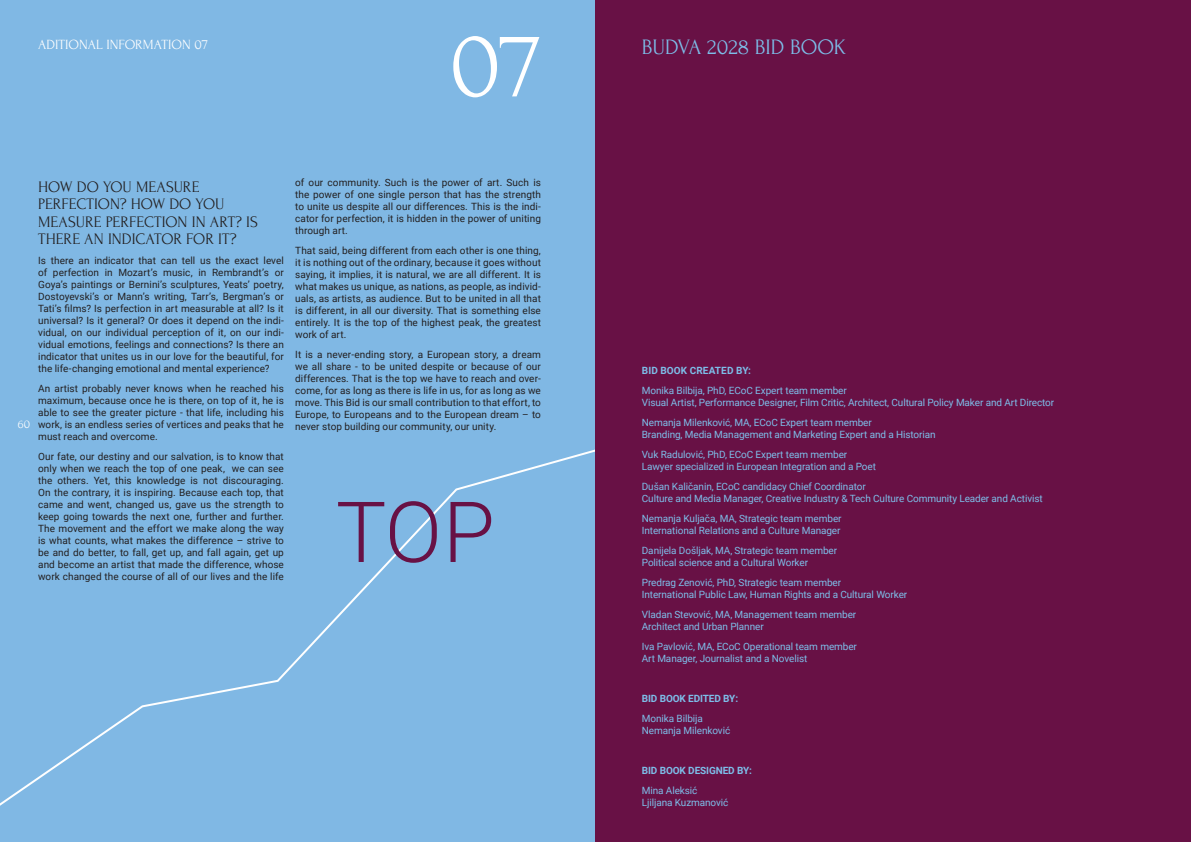
<style>
.page{position:relative;width:1191px;height:842px;background:#fff}
.page>*{position:absolute;margin:0;border:0;box-sizing:border-box;transform-origin:0 0}
.naslov_poglavlja{font:96.6px "Forum";color:#fff}
.fokus_2{font:300 84.4px "Roboto";color:#681145}
.naslov_poglavlja-2{font:22px "Forum";letter-spacing:-.01em;color:#7dbee9}
.pitanja_1{font:16px/17.3px "Forum";color:#231f20}
.naslov_poglavlja-3{font:14px "Forum";letter-spacing:-.005em;color:#fff}
.text{font:12px "Forum";color:#fff}
.text-2{font:10px/12px "Roboto";letter-spacing:.005em;color:#231f20;text-align:justify}
.text-3{font:10px/12px "Roboto";letter-spacing:-.01em;color:#7dbee9}
.text-4{font:700 10px "Roboto";letter-spacing:-.01em;color:#7dbee9}
.text-5{font:700 10px "Roboto";letter-spacing:.01em;color:#7dbee9}
</style>
<div class="page">
<div style="left:0;top:0;width:595px;height:842px;background:#80b8e4"></div>
<svg style="left:0;top:449px;width:595px;height:357px"></svg>
<div style="left:595px;top:0;width:596px;height:842px;background:#681145"></div>
<p class="naslov_poglavlja-3" style="left:38px;top:37px;width:171px">ADITIONAL INFORMATION 07</p>
<p class="naslov_poglavlja" style="left:450px;top:14px;width:93px">07</p>
<p class="text" style="left:18px;top:418px;width:14px">60</p>
<p class="pitanja_1" style="left:38px;top:178px;width:221px">HOW DO YOU MEASURE<br>PERFECTION? HOW DO YOU<br>MEASURE PERFECTION IN ART? IS<br>THERE AN INDICATOR FOR IT?</p>
<p class="text-2" style="left:38px;top:254px;width:247px">Is there an indicator that can tell us the exact level of perfection in Mozart’s music, in Rembrandt’s or Goya’s paintings or Bernini’s sculptures, Yeats’ poetry, Dostoyevski’s or Mann’s writing, Tarr’s, Bergman’s or Tati’s films? Is perfection in art measurable at all? Is it universal? Is it general? Or does it depend on the indi&shy;vidual, on our individual perception of it, on our indi&shy;vidual emotions, feelings and connections? Is there an indicator that unites us in our love for the beautiful, for the life-changing emotional and mental experience?</p>
<p class="text-2" style="left:38px;top:382px;width:247px">An artist probably never knows when he reached his maximum, because once he is there, on top of it, he is able to see the greater picture - that life, including his work, is an endless series of vertices and peaks that he must reach and overcome.</p>
<p class="text-2" style="left:38px;top:450px;width:247px">Our fate, our destiny and our salvation, is to know that only when we reach the top of one peak, we can see the others. Yet, this knowledge is not discouraging.<br>On the contrary, it is inspiring. Because each top, that came and went, changed us, gave us the strength to keep going towards the next one, further and further.<br>The movement and the effort we make along the way is what counts, what makes the difference – strive to be and do better, to fall, get up, and fall again, get up and become an artist that made the difference, whose work changed the course of all of our lives and the life</p>
<p class="text-2" style="left:295px;top:176px;width:247px">of our community. Such is the power of art. Such is the power of one single person that has the strength to unite us despite all our differences. This is the indi&shy;cator for perfection, it is hidden in the power of uniting through art.</p>
<p class="text-2" style="left:295px;top:244px;width:247px">That said, being different from each other is one thing, it is nothing out of the ordinary, because it goes without saying, it implies, it is natural, we are all different. It is what makes us unique, as nations, as people, as individ&shy;uals, as artists, as audience. But to be united in all that is different, in all our diversity. That is something else entirely. It is the top of the highest peak, the greatest work of art.</p>
<p class="text-2" style="left:295px;top:348px;width:247px">It is a never-ending story, a European story, a dream we all share - to be united despite or because of our differences. That is the top we have to reach and over&shy;come, for as long as there is life in us, for as long as we move. This Bid is our small contribution to that effort, to Europe, to Europeans and to the European dream – to never stop building our community, our unity.</p>
<p class="fokus_2" style="left:336px;top:473px;width:160px">TOP</p>
<p class="naslov_poglavlja-2" style="left:642px;top:36px;width:206px">BUDVA 2028 BID BOOK</p>
<p class="text-5" style="left:642px;top:364px;width:111px">BID BOOK CREATED BY:</p>
<p class="text-3" style="left:642px;top:384px;width:414px">Monika Bilbija, PhD, ECoC Expert team member<br>Visual Artist, Performance Designer, Film Critic, Architect, Cultural Policy Maker and Art Director</p>
<p class="text-3" style="left:642px;top:416px;width:295px">Nemanja Milenković, MA, ECoC Expert team member<br>Branding, Media Management and Marketing Expert and a Historian</p>
<p class="text-3" style="left:642px;top:448px;width:236px">Vuk Radulović, PhD, ECoC Expert team member<br>Lawyer specialized in European Integration and a Poet</p>
<p class="text-3" style="left:642px;top:480px;width:402px">Dušan Kaličanin, ECoC candidacy Chief Coordinator<br>Culture and Media Manager, Creative Industry &amp; Tech Culture Community Leader and Activist</p>
<p class="text-3" style="left:642px;top:512px;width:201px">Nemanja Kuljača, MA, Strategic team member<br>International Relations and a Culture Manager</p>
<p class="text-3" style="left:642px;top:544px;width:197px">Danijela Došljak, MA, Strategic team member<br>Political science and a Cultural Worker</p>
<p class="text-3" style="left:642px;top:576px;width:267px">Predrag Zenović, PhD, Strategic team member<br>International Public Law, Human Rights and a Cultural Worker</p>
<p class="text-3" style="left:642px;top:608px;width:216px">Vladan Stevović, MA, Management team member<br>Architect and Urban Planner</p>
<p class="text-3" style="left:642px;top:640px;width:217px">Iva Pavlović, MA, ECoC Operational team member<br>Art Manager, Journalist and a Novelist</p>
<p class="text-4" style="left:642px;top:692px;width:98px">BID BOOK EDITED BY:</p>
<p class="text-3" style="left:642px;top:712px;width:90px">Monika Bilbija<br>Nemanja Milenković</p>
<p class="text-4" style="left:642px;top:764px;width:112px">BID BOOK DESIGNED BY:</p>
<p class="text-3" style="left:642px;top:784px;width:88px">Mina Aleksić<br>Ljiljana Kuzmanović</p>
</div>
